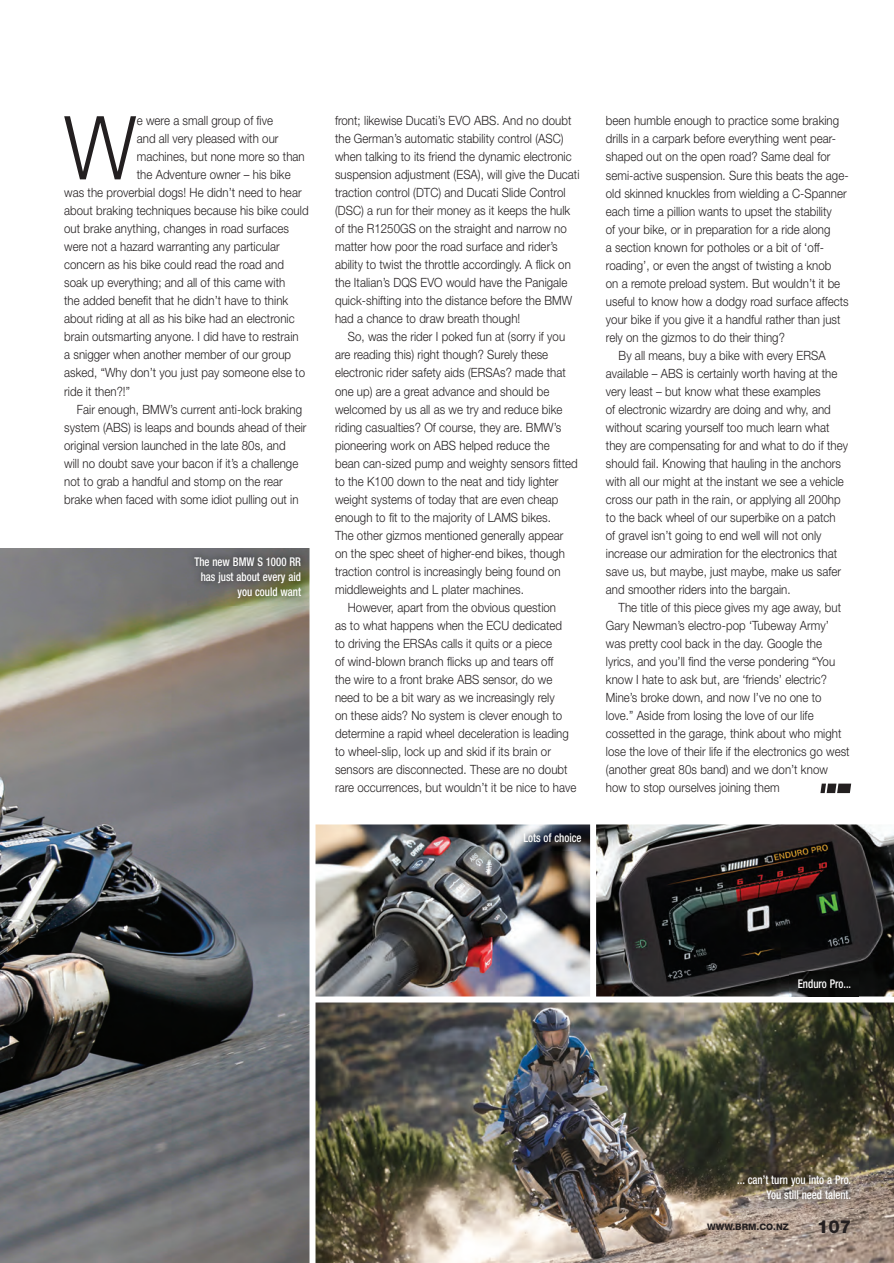
<style>
.page{position:relative;width:894px;height:1263px;background:#fff}
.page>*{position:absolute;margin:0;border:0;box-sizing:border-box;transform-origin:0 0}
.t1{font:300 88.35px "Helvetica Neue LT Std";color:#231f20;scale:.9 1}
.t2{font:800 18px "Helvetica Neue LT Std";color:#231f20}
.t3{font:300 12.75px/18px "Helvetica Neue LT Std";letter-spacing:.005em;color:#231f20;scale:.9 1}
.t4{font:500 condensed 12px/15px "Helvetica Neue";color:#fff;text-align:right;scale:.9 1}
.t5{font:800 9px "Helvetica Neue LT Std";color:#231f20}
</style>
<div class="page">
<img style="left:0;top:548px;width:309px;height:715px">
<img style="left:315px;top:824px;width:275px;height:172px">
<img style="left:315px;top:1002px;width:579px;height:261px">
<img style="left:596px;top:824px;width:298px;height:172px">
<img style="left:187px;top:549px;width:122px;height:57px">
<img style="left:515px;top:826px;width:74px;height:24px">
<img style="left:789px;top:971px;width:69px;height:25px">
<img style="left:730px;top:1167px;width:128px;height:40px">
<svg style="left:820px;top:783px;width:31px;height:10px"></svg>
<h1 class="t1" style="left:64px;top:94px;width:82px">W</h1>
<p class="t3" style="left:137px;top:112px;width:153px">e were a small group of five</p>
<p class="t3" style="left:137px;top:130px;width:159px">and all very pleased with our</p>
<p class="t3" style="left:137px;top:148px;width:188px">machines, but none more so than</p>
<p class="t3" style="left:137px;top:166px;width:172px">the Adventure owner – his bike</p>
<p class="t3" style="left:64px;top:184px;width:265px">was the proverbial dogs! He didn’t need to hear</p>
<p class="t3" style="left:64px;top:202px;width:273px">about braking techniques because his bike could</p>
<p class="t3" style="left:64px;top:220px;width:251px">out brake anything, changes in road surfaces</p>
<p class="t3" style="left:64px;top:238px;width:241px">were not a hazard warranting any particular</p>
<p class="t3" style="left:64px;top:256px;width:246px">concern as his bike could read the road and</p>
<p class="t3" style="left:64px;top:274px;width:247px">soak up everything; and all of this came with</p>
<p class="t3" style="left:64px;top:292px;width:250px">the added benefit that he didn’t have to think</p>
<p class="t3" style="left:64px;top:310px;width:258px">about riding at all as his bike had an electronic</p>
<p class="t3" style="left:64px;top:328px;width:262px">brain outsmarting anyone. I did have to restrain</p>
<p class="t3" style="left:64px;top:346px;width:254px">a snigger when another member of our group</p>
<p class="t3" style="left:64px;top:364px;width:269px">asked, “Why don’t you just pay someone else to</p>
<p class="t3" style="left:64px;top:382px;width:75px">ride it then?!”</p>
<p class="t3" style="left:77px;top:400px;width:252px">Fair enough, BMW’s current anti-lock braking</p>
<p class="t3" style="left:64px;top:418px;width:271px">system (ABS) is leaps and bounds ahead of their</p>
<p class="t3" style="left:64px;top:436px;width:247px">original version launched in the late 80s, and</p>
<p class="t3" style="left:64px;top:454px;width:262px">will no doubt save your bacon if it’s a challenge</p>
<p class="t3" style="left:64px;top:472px;width:244px">not to grab a handful and stomp on the rear</p>
<p class="t3" style="left:64px;top:490px;width:262px">brake when faced with some idiot pulling out in</p>
<p class="t4" style="left:194px;top:554px;width:120px">The new BMW S 1000 RR has just about every aid you could want</p>
<p class="t3" style="left:335px;top:112px;width:273px">front; likewise Ducati’s EVO ABS. And no doubt the German’s automatic stability control (ASC) when talking to its friend the dynamic electronic suspension adjustment (ESA), will give the Ducati traction control (DTC) and Ducati Slide Control (DSC) a run for their money as it keeps the hulk of the R1250GS on the straight and narrow no matter how poor the road surface and rider’s ability to twist the throttle accordingly. A flick on the Italian’s DQS EVO would have the Panigale quick-shifting into the distance before the BMW had a chance to draw breath though!</p>
<p class="t3" style="left:348px;top:328px;width:243px">So, was the rider I poked fun at (sorry if you</p>
<p class="t3" style="left:335px;top:346px;width:238px">are reading this) right though? Surely these</p>
<p class="t3" style="left:335px;top:364px;width:258px">electronic rider safety aids (ERSAs? made that</p>
<p class="t3" style="left:335px;top:382px;width:240px">one up) are a great advance and should be</p>
<p class="t3" style="left:335px;top:400px;width:254px">welcomed by us all as we try and reduce bike</p>
<p class="t3" style="left:335px;top:418px;width:253px">riding casualties? Of course, they are. BMW’s</p>
<p class="t3" style="left:335px;top:436px;width:240px">pioneering work on ABS helped reduce the</p>
<p class="t3" style="left:335px;top:454px;width:271px">bean can-sized pump and weighty sensors fitted</p>
<p class="t3" style="left:335px;top:472px;width:250px">to the K100 down to the neat and tidy lighter</p>
<p class="t3" style="left:335px;top:490px;width:250px">weight systems of today that are even cheap</p>
<p class="t3" style="left:335px;top:508px;width:241px">enough to fit to the majority of LAMS bikes.</p>
<p class="t3" style="left:335px;top:526px;width:255px">The other gizmos mentioned generally appear</p>
<p class="t3" style="left:335px;top:544px;width:257px">on the spec sheet of higher-end bikes, though</p>
<p class="t3" style="left:335px;top:562px;width:252px">traction control is increasingly being found on</p>
<p class="t3" style="left:335px;top:580px;width:211px">middleweights and L plater machines.</p>
<p class="t3" style="left:348px;top:598px;width:233px">However, apart from the obvious question</p>
<p class="t3" style="left:335px;top:616px;width:254px">as to what happens when the ECU dedicated</p>
<p class="t3" style="left:335px;top:634px;width:242px">to driving the ERSAs calls it quits or a piece</p>
<p class="t3" style="left:335px;top:652px;width:244px">of wind-blown branch flicks up and tears off</p>
<p class="t3" style="left:335px;top:670px;width:243px">the wire to a front brake ABS sensor, do we</p>
<p class="t3" style="left:335px;top:688px;width:245px">need to be a bit wary as we increasingly rely</p>
<p class="t3" style="left:335px;top:706px;width:254px">on these aids? No system is clever enough to</p>
<p class="t3" style="left:335px;top:724px;width:261px">determine a rapid wheel deceleration is leading</p>
<p class="t3" style="left:335px;top:742px;width:241px">to wheel-slip, lock up and skid if its brain or</p>
<p class="t3" style="left:335px;top:760px;width:260px">sensors are disconnected. These are no doubt</p>
<p class="t3" style="left:335px;top:778px;width:270px">rare occurrences, but wouldn’t it be nice to have</p>
<p class="t4" style="left:523px;top:830px;width:66px">Lots of choice</p>
<p class="t3" style="left:606px;top:112px;width:261px">been humble enough to practice some braking</p>
<p class="t3" style="left:606px;top:130px;width:257px">drills in a carpark before everything went pear-</p>
<p class="t3" style="left:606px;top:148px;width:251px">shaped out on the open road? Same deal for</p>
<p class="t3" style="left:606px;top:166px;width:271px">semi-active suspension. Sure this beats the age-</p>
<p class="t3" style="left:606px;top:184px;width:269px">old skinned knuckles from wielding a C-Spanner</p>
<p class="t3" style="left:606px;top:202px;width:252px">each time a pillion wants to upset the stability</p>
<p class="t3" style="left:606px;top:220px;width:251px">of your bike, or in preparation for a ride along</p>
<p class="t3" style="left:606px;top:238px;width:244px">a section known for potholes or a bit of ‘off-</p>
<p class="t3" style="left:606px;top:256px;width:252px">roading’, or even the angst of twisting a knob</p>
<p class="t3" style="left:606px;top:274px;width:262px">on a remote preload system. But wouldn’t it be</p>
<p class="t3" style="left:606px;top:292px;width:271px">useful to know how a dodgy road surface affects</p>
<p class="t3" style="left:606px;top:310px;width:262px">your bike if you give it a handful rather than just</p>
<p class="t3" style="left:606px;top:328px;width:200px">rely on the gizmos to do their thing?</p>
<p class="t3" style="left:618px;top:346px;width:231px">By all means, buy a bike with every ERSA</p>
<p class="t3" style="left:606px;top:364px;width:259px">available – ABS is certainly worth having at the</p>
<p class="t3" style="left:606px;top:382px;width:240px">very least – but know what these examples</p>
<p class="t3" style="left:606px;top:400px;width:251px">of electronic wizardry are doing and why, and</p>
<p class="t3" style="left:606px;top:418px;width:250px">without scaring yourself too much learn what</p>
<p class="t3" style="left:606px;top:436px;width:270px">they are compensating for and what to do if they</p>
<p class="t3" style="left:606px;top:454px;width:263px">should fail. Knowing that hauling in the anchors</p>
<p class="t3" style="left:606px;top:472px;width:266px">with all our might at the instant we see a vehicle</p>
<p class="t3" style="left:606px;top:490px;width:262px">cross our path in the rain, or applying all 200hp</p>
<p class="t3" style="left:606px;top:508px;width:257px">to the back wheel of our superbike on a patch</p>
<p class="t3" style="left:606px;top:526px;width:241px">of gravel isn’t going to end well will not only</p>
<p class="t3" style="left:606px;top:544px;width:258px">increase our admiration for the electronics that</p>
<p class="t3" style="left:606px;top:562px;width:263px">save us, but maybe, just maybe, make us safer</p>
<p class="t3" style="left:606px;top:580px;width:207px">and smoother riders into the bargain.</p>
<p class="t3" style="left:618px;top:598px;width:249px">The title of this piece gives my age away, but</p>
<p class="t3" style="left:606px;top:616px;width:249px">Gary Newman’s electro-pop ‘Tubeway Army’</p>
<p class="t3" style="left:606px;top:634px;width:242px">was pretty cool back in the day. Google the</p>
<p class="t3" style="left:606px;top:652px;width:256px">lyrics, and you’ll find the verse pondering “You</p>
<p class="t3" style="left:606px;top:670px;width:247px">know I hate to ask but, are ‘friends’ electric?</p>
<p class="t3" style="left:606px;top:688px;width:241px">Mine’s broke down, and now I’ve no one to</p>
<p class="t3" style="left:606px;top:706px;width:232px">love.” Aside from losing the love of our life</p>
<p class="t3" style="left:606px;top:724px;width:263px">cossetted in the garage, think about who might</p>
<p class="t3" style="left:606px;top:742px;width:272px">lose the love of their life if the electronics go west</p>
<p class="t3" style="left:606px;top:760px;width:248px">(another great 80s band) and we don’t know</p>
<p class="t3" style="left:606px;top:778px;width:194px">how to stop ourselves joining them</p>
<p class="t4" style="left:797px;top:976px;width:61px">Enduro Pro...</p>
<p class="t4" style="left:737px;top:1171px;width:128px">... can’t turn you into a Pro.<br>You still need talent.</p>
<p class="t5" style="left:707px;top:1221px;width:83px">WWW.BRM.CO.NZ</p>
<h2 class="t2" style="left:817px;top:1215px;width:36px">107</h2>
</div>
